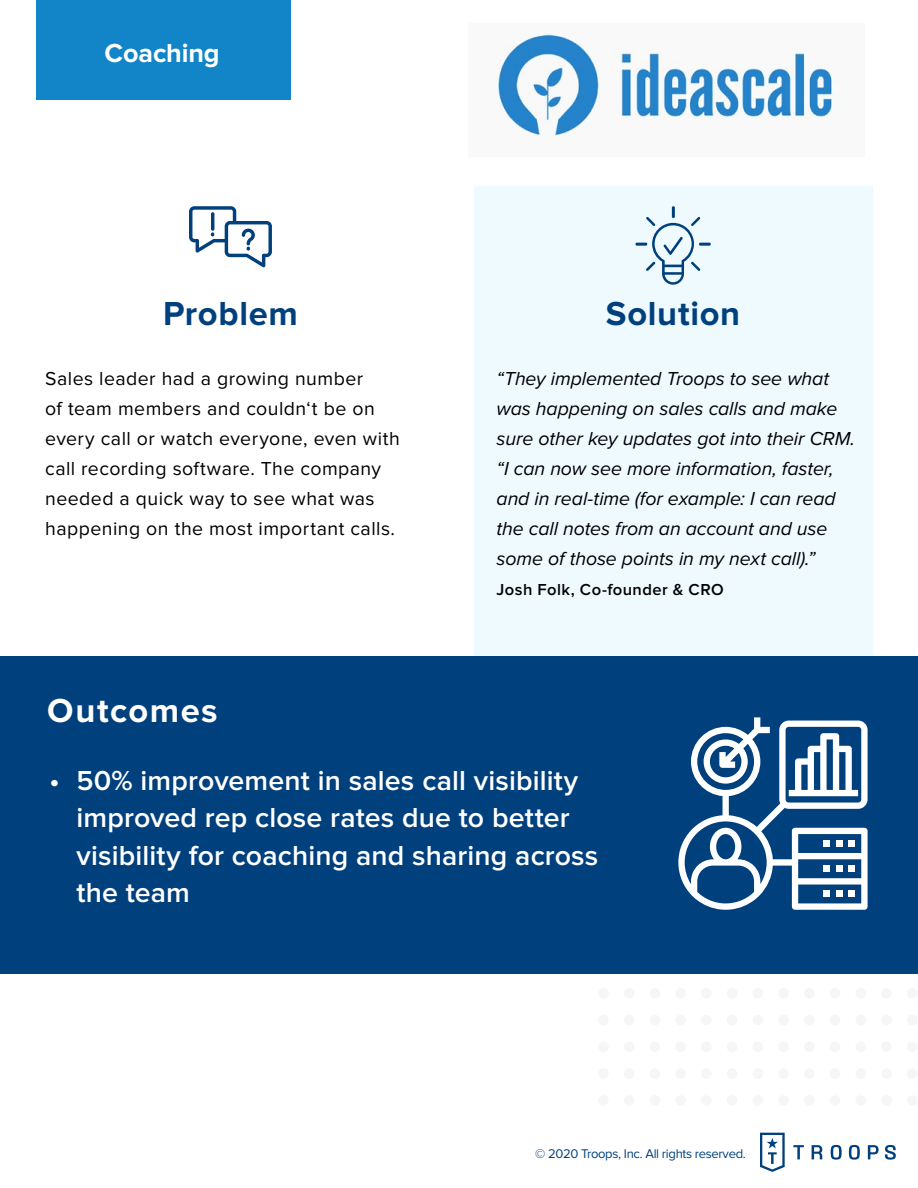
<style>
.page{position:relative;width:918px;height:1188px;background:#fff}
.page>*{position:absolute;margin:0;border:0;box-sizing:border-box;transform-origin:0 0}
.t1{font:700 34.5px "Proxima Nova";letter-spacing:.02em;color:#00407d}
.t2{font:700 34.5px "Proxima Nova";letter-spacing:.045em;color:#fff}
.t3{font:600 28.5px/37.5px "Proxima Nova";letter-spacing:.005em;color:#fff}
.t4{font:700 27px "Proxima Nova";letter-spacing:-.005em;color:#fff}
.t5{font:italic 19.5px/30px "Proxima Nova";letter-spacing:-.005em;color:#000}
.t6{font:19.5px/30px "Proxima Nova";letter-spacing:.025em;color:#000}
.t7{font:600 16.5px "Proxima Nova";letter-spacing:.025em;color:#000}
.t8{font:13.05px "Proxima Nova";letter-spacing:-.025em;color:#00407d}
</style>
<div class="page">
<div style="left:474px;top:186px;width:398px;height:479px;background:#effaff"></div>
<div style="left:907px;top:988px;width:11px;height:11px;background:#f6f6f9;border-radius:50%"></div>
<div style="left:907px;top:1015px;width:11px;height:10px;background:#f6f6f9;border-radius:50%"></div>
<div style="left:907px;top:1042px;width:11px;height:10px;background:#f6f6f9;border-radius:50%"></div>
<div style="left:907px;top:1068px;width:11px;height:11px;background:#f6f6f9;border-radius:50%"></div>
<div style="left:907px;top:1095px;width:11px;height:11px;background:#f6f6f9;border-radius:50%"></div>
<div style="left:881px;top:988px;width:11px;height:11px;background:#f6f6f9;border-radius:50%"></div>
<div style="left:881px;top:1015px;width:11px;height:10px;background:#f6f6f9;border-radius:50%"></div>
<div style="left:881px;top:1042px;width:11px;height:10px;background:#f6f6f9;border-radius:50%"></div>
<div style="left:881px;top:1068px;width:11px;height:11px;background:#f6f6f9;border-radius:50%"></div>
<div style="left:881px;top:1095px;width:11px;height:11px;background:#f6f6f9;border-radius:50%"></div>
<div style="left:856px;top:988px;width:10px;height:11px;background:#f6f6f9;border-radius:50%"></div>
<div style="left:856px;top:1015px;width:10px;height:10px;background:#f6f6f9;border-radius:50%"></div>
<div style="left:856px;top:1042px;width:10px;height:10px;background:#f6f6f9;border-radius:50%"></div>
<div style="left:856px;top:1068px;width:10px;height:11px;background:#f6f6f9;border-radius:50%"></div>
<div style="left:856px;top:1095px;width:10px;height:11px;background:#f6f6f9;border-radius:50%"></div>
<div style="left:830px;top:988px;width:10px;height:11px;background:#f6f6f9;border-radius:50%"></div>
<div style="left:830px;top:1015px;width:10px;height:10px;background:#f6f6f9;border-radius:50%"></div>
<div style="left:830px;top:1042px;width:10px;height:10px;background:#f6f6f9;border-radius:50%"></div>
<div style="left:830px;top:1068px;width:10px;height:11px;background:#f6f6f9;border-radius:50%"></div>
<div style="left:830px;top:1095px;width:10px;height:11px;background:#f6f6f9;border-radius:50%"></div>
<div style="left:804px;top:988px;width:11px;height:11px;background:#f6f6f9;border-radius:50%"></div>
<div style="left:804px;top:1015px;width:11px;height:10px;background:#f6f6f9;border-radius:50%"></div>
<div style="left:804px;top:1042px;width:11px;height:10px;background:#f6f6f9;border-radius:50%"></div>
<div style="left:804px;top:1068px;width:11px;height:11px;background:#f6f6f9;border-radius:50%"></div>
<div style="left:804px;top:1095px;width:11px;height:11px;background:#f6f6f9;border-radius:50%"></div>
<div style="left:778px;top:988px;width:11px;height:11px;background:#f6f6f9;border-radius:50%"></div>
<div style="left:778px;top:1015px;width:11px;height:10px;background:#f6f6f9;border-radius:50%"></div>
<div style="left:778px;top:1042px;width:11px;height:10px;background:#f6f6f9;border-radius:50%"></div>
<div style="left:778px;top:1068px;width:11px;height:11px;background:#f6f6f9;border-radius:50%"></div>
<div style="left:778px;top:1095px;width:11px;height:11px;background:#f6f6f9;border-radius:50%"></div>
<div style="left:753px;top:988px;width:10px;height:11px;background:#f6f6f9;border-radius:50%"></div>
<div style="left:753px;top:1015px;width:10px;height:10px;background:#f6f6f9;border-radius:50%"></div>
<div style="left:753px;top:1042px;width:10px;height:10px;background:#f6f6f9;border-radius:50%"></div>
<div style="left:753px;top:1068px;width:10px;height:11px;background:#f6f6f9;border-radius:50%"></div>
<div style="left:753px;top:1095px;width:10px;height:11px;background:#f6f6f9;border-radius:50%"></div>
<div style="left:727px;top:988px;width:10px;height:11px;background:#f6f6f9;border-radius:50%"></div>
<div style="left:727px;top:1015px;width:10px;height:10px;background:#f6f6f9;border-radius:50%"></div>
<div style="left:727px;top:1042px;width:10px;height:10px;background:#f6f6f9;border-radius:50%"></div>
<div style="left:727px;top:1068px;width:10px;height:11px;background:#f6f6f9;border-radius:50%"></div>
<div style="left:727px;top:1095px;width:10px;height:11px;background:#f6f6f9;border-radius:50%"></div>
<div style="left:701px;top:988px;width:11px;height:11px;background:#f6f6f9;border-radius:50%"></div>
<div style="left:701px;top:1015px;width:11px;height:10px;background:#f6f6f9;border-radius:50%"></div>
<div style="left:701px;top:1042px;width:11px;height:10px;background:#f6f6f9;border-radius:50%"></div>
<div style="left:701px;top:1068px;width:11px;height:11px;background:#f6f6f9;border-radius:50%"></div>
<div style="left:701px;top:1095px;width:11px;height:11px;background:#f6f6f9;border-radius:50%"></div>
<div style="left:675px;top:988px;width:11px;height:11px;background:#f6f6f9;border-radius:50%"></div>
<div style="left:675px;top:1015px;width:11px;height:10px;background:#f6f6f9;border-radius:50%"></div>
<div style="left:675px;top:1042px;width:11px;height:10px;background:#f6f6f9;border-radius:50%"></div>
<div style="left:675px;top:1068px;width:11px;height:11px;background:#f6f6f9;border-radius:50%"></div>
<div style="left:675px;top:1095px;width:11px;height:11px;background:#f6f6f9;border-radius:50%"></div>
<div style="left:650px;top:988px;width:10px;height:11px;background:#f6f6f9;border-radius:50%"></div>
<div style="left:650px;top:1015px;width:10px;height:10px;background:#f6f6f9;border-radius:50%"></div>
<div style="left:650px;top:1042px;width:10px;height:10px;background:#f6f6f9;border-radius:50%"></div>
<div style="left:650px;top:1068px;width:10px;height:11px;background:#f6f6f9;border-radius:50%"></div>
<div style="left:650px;top:1095px;width:10px;height:11px;background:#f6f6f9;border-radius:50%"></div>
<div style="left:624px;top:988px;width:10px;height:11px;background:#f6f6f9;border-radius:50%"></div>
<div style="left:624px;top:1015px;width:10px;height:10px;background:#f6f6f9;border-radius:50%"></div>
<div style="left:624px;top:1042px;width:10px;height:10px;background:#f6f6f9;border-radius:50%"></div>
<div style="left:624px;top:1068px;width:10px;height:11px;background:#f6f6f9;border-radius:50%"></div>
<div style="left:624px;top:1095px;width:10px;height:11px;background:#f6f6f9;border-radius:50%"></div>
<div style="left:598px;top:988px;width:11px;height:11px;background:#f6f6f9;border-radius:50%"></div>
<div style="left:598px;top:1015px;width:11px;height:10px;background:#f6f6f9;border-radius:50%"></div>
<div style="left:598px;top:1042px;width:11px;height:10px;background:#f6f6f9;border-radius:50%"></div>
<div style="left:598px;top:1068px;width:11px;height:11px;background:#f6f6f9;border-radius:50%"></div>
<div style="left:598px;top:1095px;width:11px;height:11px;background:#f6f6f9;border-radius:50%"></div>
<div style="left:0;top:657px;width:918px;height:317px;background:#00407d"></div>
<svg style="left:189px;top:206px;width:83px;height:61px"></svg>
<hr style="left:211px;top:212px;width:3px;height:19px;background:#00407d;border-radius:2px">
<svg style="left:635px;top:206px;width:76px;height:79px"></svg>
<svg style="left:678px;top:717px;width:190px;height:193px"></svg>
<svg style="left:760px;top:1133px;width:25px;height:39px"></svg>
<svg style="left:793px;top:1145px;width:11px;height:14px"></svg>
<svg style="left:812px;top:1145px;width:10px;height:14px"></svg>
<svg style="left:831px;top:1145px;width:11px;height:15px"></svg>
<svg style="left:849px;top:1145px;width:11px;height:15px"></svg>
<svg style="left:868px;top:1145px;width:11px;height:14px"></svg>
<svg style="left:885px;top:1145px;width:11px;height:15px"></svg>
<div style="left:36px;top:0;width:255px;height:100px;background:#1185c7"></div>
<img style="left:494px;top:33px;width:346px;height:109px">
<h3 class="t4" style="left:105px;top:38px;width:117px">Coaching</h3>
<h1 class="t1" style="left:163px;top:293px;width:136px">Problem</h1>
<h1 class="t1" style="left:606px;top:293px;width:136px">Solution</h1>
<p class="t6" style="left:45px;top:364px;width:356px">Sales leader had a growing number<br>of team members and couldn‘t be on every call or watch everyone, even with call recording software. The company needed a quick way to see what was happening on the most important calls.</p>
<h1 class="t2" style="left:47px;top:691px;width:172px">Outcomes</h1>
<p class="t5" style="left:497px;top:364px;width:360px">“They implemented Troops to see what was happening on sales calls and make sure other key updates got into their CRM. “I can now see more information, faster, and in real-time (for example: I can read the call notes from an account and use some of those points in my next call).”</p>
<p class="t7" style="left:497px;top:580px;width:229px">Josh Folk, Co-founder &amp; CRO</p>
<h2 class="t3" style="left:77px;top:762px;width:523px;text-indent:-27px">• 50% improvement in sales call visibility improved rep close rates due to better visibility for coaching and sharing across the team</h2>
<p class="t8" style="left:535px;top:1147px;width:212px">© 2020 Troops, Inc. All rights reserved.</p>
</div>
